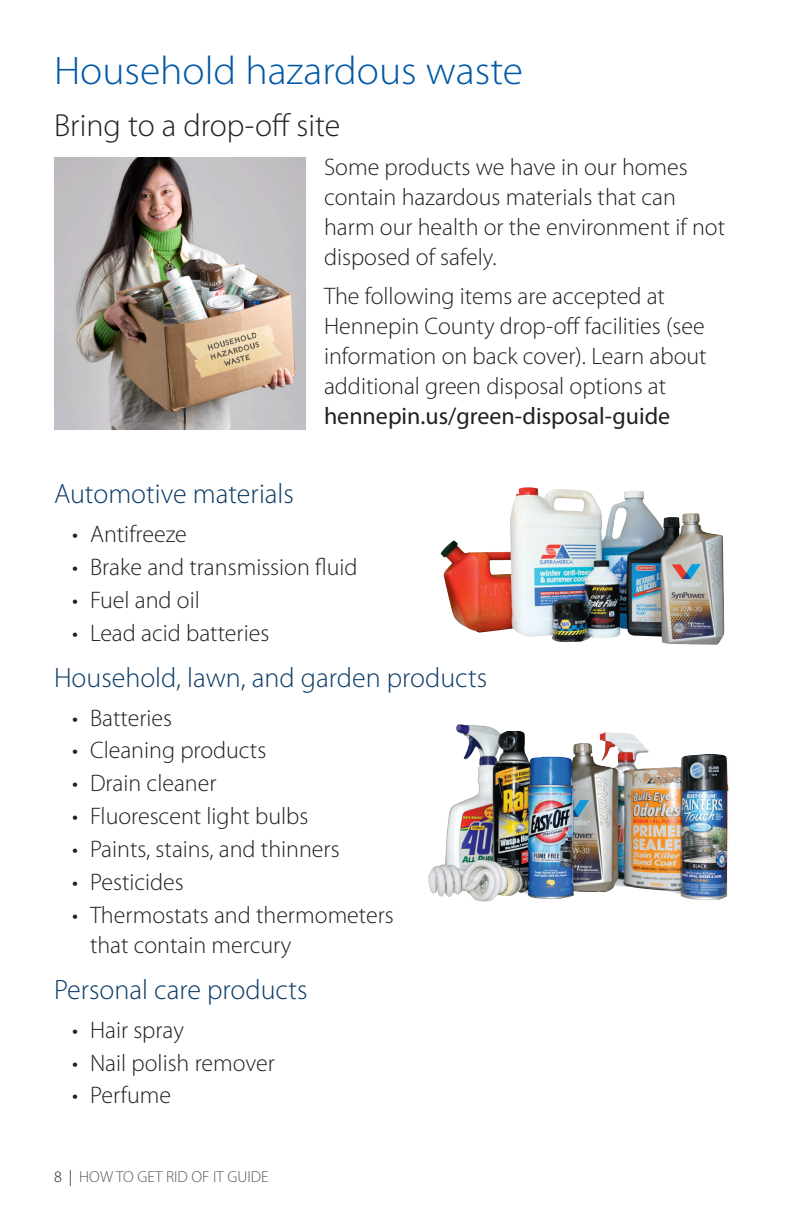
<style>
.page{position:relative;width:792px;height:1224px;background:#fff}
.page>*{position:absolute;margin:0;border:0;box-sizing:border-box;transform-origin:0 0}
.Subhead-NEW{font:300 40px "Myriad Pro";color:#0158a6;scale:1.04 1}
.Subhead2-NEW{font:300 32px "Myriad Pro";color:#231f20}
.H2_Subhead{font:300 28px "Myriad Pro";color:#0c3b65}
.Body-NEW{font:300 24px/30px "Myriad Pro";color:#231f20}
.t1{font:300 16px "Myriad Pro";color:#57585a}
.s1{font-weight:400}
.s2{color:#231f20}
</style>
<div class="page">
<img style="left:440px;top:487px;width:284px;height:158px">
<img style="left:428px;top:724px;width:301px;height:177px">
<img style="left:54px;top:158px;width:252px;height:271px">
<p class="Subhead-NEW" style="left:54px;top:49px;width:453px">Household hazardous waste</p>
<p class="Subhead2-NEW" style="left:54px;top:108px;width:288px">Bring to a drop-off site</p>
<p class="Body-NEW" style="left:324px;top:152px;width:403px">Some products we have in our homes contain hazardous materials that can harm our health or the environment if not disposed of safely.</p>
<p class="Body-NEW" style="left:324px;top:281px;width:384px">The following items are accepted at Hennepin County drop-off facilities (see information on back cover). Learn about additional green disposal options at <span class="s1">hennepin.us/green-disposal-guide</span></p>
<p class="H2_Subhead" style="left:54px;top:478px;width:241px">Automotive materials</p>
<p class="Body-NEW" style="left:72px;top:519px;width:116px">• Antifreeze</p>
<p class="Body-NEW" style="left:72px;top:552px;width:287px">• Brake and transmission fluid</p>
<p class="Body-NEW" style="left:72px;top:585px;width:129px">• Fuel and oil</p>
<p class="Body-NEW" style="left:72px;top:618px;width:199px">• Lead acid batteries</p>
<p class="H2_Subhead" style="left:54px;top:662px;width:435px">Household, lawn, and garden products</p>
<p class="Body-NEW" style="left:72px;top:703px;width:102px">• Batteries</p>
<p class="Body-NEW" style="left:72px;top:736px;width:196px">• Cleaning products</p>
<p class="Body-NEW" style="left:72px;top:769px;width:146px">• Drain cleaner</p>
<p class="Body-NEW" style="left:72px;top:802px;width:238px">• Fluorescent light bulbs</p>
<p class="Body-NEW" style="left:72px;top:834px;width:269px">• Paints, stains, and thinners</p>
<p class="Body-NEW" style="left:72px;top:867px;width:113px">• Pesticides</p>
<p class="Body-NEW" style="left:90px;top:900px;width:305px;text-indent:-18px">• Thermostats and thermometers that contain mercury</p>
<p class="H2_Subhead" style="left:54px;top:974px;width:255px">Personal care products</p>
<p class="Body-NEW" style="left:72px;top:1015px;width:113px">• Hair spray</p>
<p class="Body-NEW" style="left:72px;top:1048px;width:204px">• Nail polish remover</p>
<p class="Body-NEW" style="left:72px;top:1081px;width:101px">• Perfume</p>
<p class="t1" style="left:54px;top:1168px;width:216px"><span class="s2">8 |</span> HOW TO GET RID OF IT GUIDE</p>
</div>
